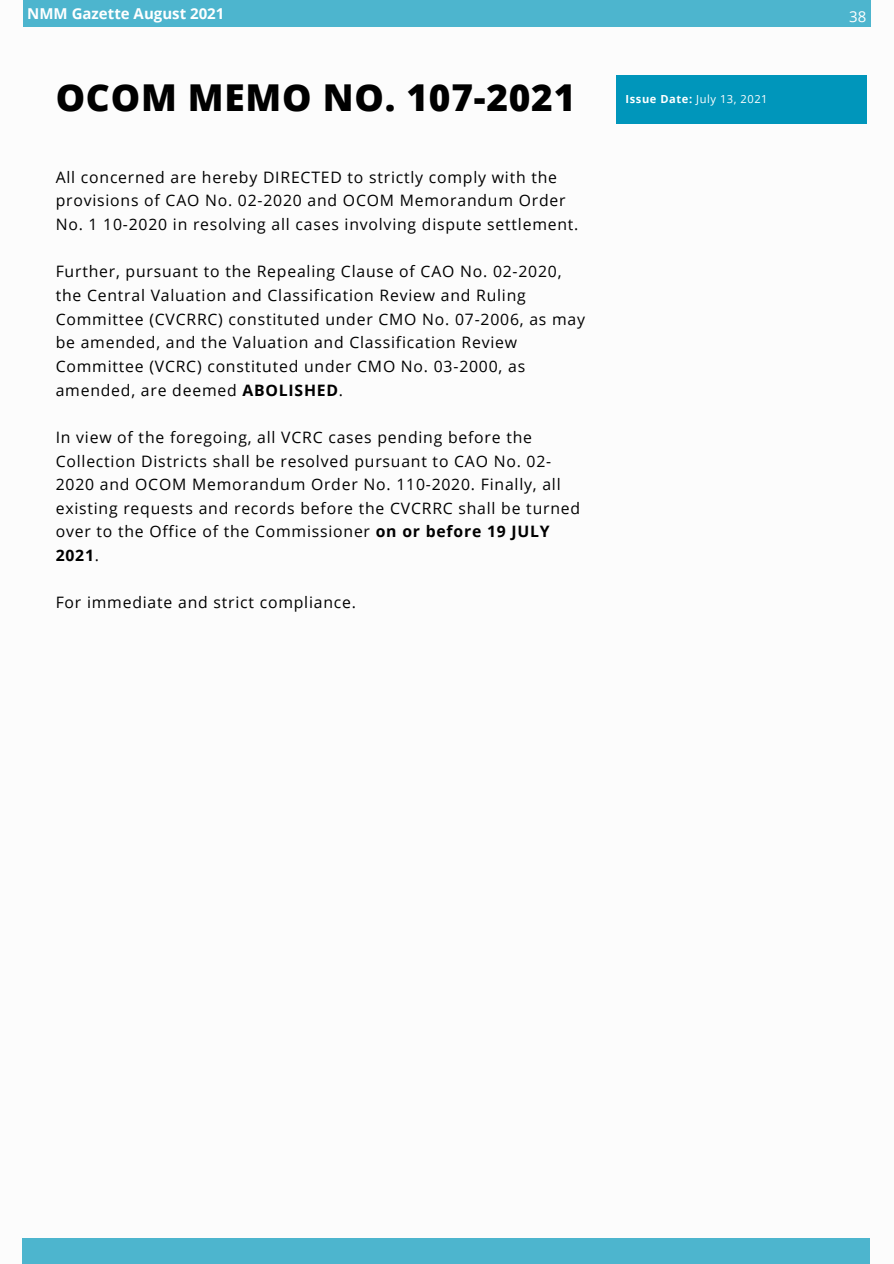
<style>
.page{position:relative;width:894px;height:1264px;background:#fff}
.page>*{position:absolute;margin:0;border:0;box-sizing:border-box;transform-origin:0 0}
.t1{font:800 37.05px "Open Sans";letter-spacing:.02em;color:#000}
.t2{font:15.75px/23.7px "Open Sans";letter-spacing:.05em;color:#000}
.t3{font:700 15px "Open Sans";color:#fff}
.t4{font:15px "Open Sans";color:#fff}
.t5{font:11.1px "Open Sans";letter-spacing:.05em;color:#fff}
.s1{font-weight:700}
</style>
<div class="page">
<div style="left:23px;top:0;width:847px;height:26px;background:#4db5ce"></div>
<div style="left:23px;top:1238px;width:846px;height:25px;background:#4db5ce"></div>
<div style="left:616px;top:75px;width:250px;height:48px;background:#0096bb"></div>
<p class="t3" style="left:27px;top:3px;width:198px">NMM Gazette August 2021</p>
<p class="t4" style="left:848px;top:6px;width:19px">38</p>
<h1 class="t1" style="left:56px;top:72px;width:521px">OCOM MEMO NO. 107-2021</h1>
<p class="t5" style="left:625px;top:91px;width:143px"><span class="s1">Issue Date:</span> July 13, 2021</p>
<p class="t2" style="left:56px;top:165px;width:524px">All concerned are hereby DIRECTED to strictly comply with the provisions of CAO No. 02-2020 and OCOM Memorandum Order<br>No. 1 10-2020 in resolving all cases involving dispute settlement.</p>
<p class="t2" style="left:56px;top:259px;width:530px">Further, pursuant to the Repealing Clause of CAO No. 02-2020, the Central Valuation and Classification Review and Ruling Committee (CVCRRC) constituted under CMO No. 07-2006, as may be amended, and the Valuation and Classification Review Committee (VCRC) constituted under CMO No. 03-2000, as amended, are deemed <span class="s1">ABOLISHED</span>.</p>
<p class="t2" style="left:56px;top:425px;width:525px">In view of the foregoing, all VCRC cases pending before the Collection Districts shall be resolved pursuant to CAO No. 02- 2020 and OCOM Memorandum Order No. 110-2020. Finally, all existing requests and records before the CVCRRC shall be turned over to the Office of the Commissioner <span class="s1">on or before 19 JULY 2021</span>.</p>
<p class="t2" style="left:56px;top:590px;width:302px">For immediate and strict compliance.</p>
</div>
